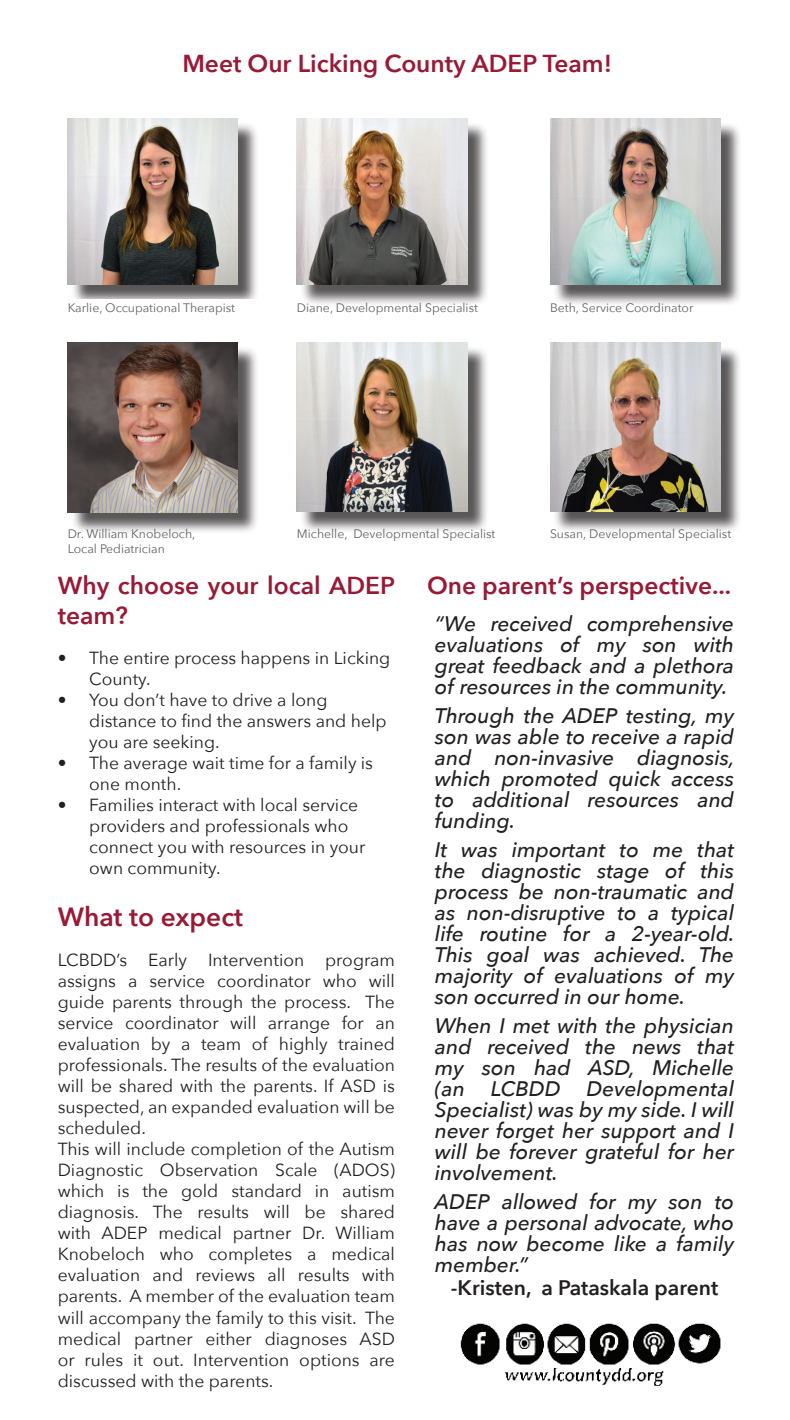
<style>
.page{position:relative;width:790px;height:1420px;background:#fff}
.page>*{position:absolute;margin:0;border:0;box-sizing:border-box;transform-origin:0 0}
.t1{font:600 26.25px "Avenir Next";color:#981a35}
.t2{font:600 24.5px/29.4px "Avenir Next";color:#981a35}
.t3{font:italic 500 21px/21px "Avenir Next";color:#231f20;text-align:justify}
.t4{font:600 21px "Avenir Next";color:#231f20}
.t5{font:17.5px/21px "Avenir Next";color:#231f20}
.t6{font:12.25px "Avenir Next";color:#636366}
</style>
<div class="page">
<div style="left:299px;top:345px;width:189px;height:188px;background:#231f20;opacity:.75"></div>
<img style="left:297px;top:343px;width:170px;height:168px">
<img style="left:460px;top:1323px;width:261px;height:63px">
<div style="left:552px;top:345px;width:189px;height:188px;background:#231f20;opacity:.75"></div>
<img style="left:550px;top:343px;width:169px;height:168px">
<div style="left:552px;top:121px;width:189px;height:185px;background:#231f20;opacity:.75"></div>
<img style="left:550px;top:119px;width:169px;height:165px">
<div style="left:299px;top:121px;width:189px;height:185px;background:#231f20;opacity:.75"></div>
<img style="left:297px;top:119px;width:170px;height:165px">
<div style="left:70px;top:121px;width:189px;height:185px;background:#231f20;opacity:.75"></div>
<img style="left:68px;top:119px;width:170px;height:165px">
<div style="left:68px;top:299px;width:200px;height:27px;background:#fff"></div>
<div style="left:70px;top:345px;width:189px;height:189px;background:#231f20;opacity:.75"></div>
<img style="left:68px;top:343px;width:170px;height:170px">
<h2 class="t2" style="left:182px;top:48px;width:431px">Meet Our Licking County ADEP Team!</h2>
<p class="t6" style="left:68px;top:297px;width:169px">Karlie, Occupational Therapist</p>
<p class="t6" style="left:297px;top:297px;width:182px">Diane, Developmental Specialist</p>
<p class="t6" style="left:549px;top:297px;width:145px">Beth, Service Coordinator</p>
<p class="t6" style="left:68px;top:523px;width:129px">Dr. William Knobeloch,</p>
<p class="t6" style="left:297px;top:523px;width:200px">Michelle, Developmental Specialist</p>
<p class="t6" style="left:549px;top:523px;width:183px">Susan, Developmental Specialist</p>
<p class="t6" style="left:68px;top:538px;width:99px">Local Pediatrician</p>
<h2 class="t2" style="left:58px;top:570px;width:338px">Why choose your local ADEP team?</h2>
<p class="t5" style="left:89px;top:646px;width:302px;text-indent:-32px">• The entire process happens in Licking<br>County.</p>
<p class="t5" style="left:89px;top:688px;width:299px;text-indent:-32px">• You don’t have to drive a long distance to find the answers and help you are seeking.</p>
<p class="t5" style="left:89px;top:751px;width:285px;text-indent:-32px">• The average wait time for a family is one month.</p>
<p class="t5" style="left:89px;top:793px;width:277px;text-indent:-32px">• Families interact with local service providers and professionals who connect you with resources in your own community.</p>
<h1 class="t1" style="left:58px;top:894px;width:187px">What to expect</h1>
<p class="t5" style="left:58px;top:948px;width:338px">LCBDD’s Early Intervention program assigns a service coordinator who will guide parents through the process. The service coordinator will arrange for an evaluation by a team of highly trained professionals. The results of the evaluation will be shared with the parents. If ASD is suspected, an expanded evaluation will be scheduled.<br>This will include completion of the Autism Diagnostic Observation Scale (ADOS) which is the gold standard in autism diagnosis. The results will be shared with ADEP medical partner Dr. William Knobeloch who completes a medical evaluation and reviews all results with parents. A member of the evaluation team will accompany the family to this visit. The medical partner either diagnoses ASD or rules it out. Intervention options are discussed with the parents.</p>
<h2 class="t2" style="left:427px;top:570px;width:305px">One parent’s perspective...</h2>
<p class="t3" style="left:434px;top:612px;width:300px">“We received comprehensive evaluations of my son with great feedback and a plethora of resources in the community.</p>
<p class="t3" style="left:434px;top:704px;width:301px">Through the ADEP testing, my son was able to receive a rapid and non-invasive diagnosis, which promoted quick access to additional resources and funding.</p>
<p class="t3" style="left:434px;top:838px;width:301px">It was important to me that the diagnostic stage of this process be non-traumatic and as non-disruptive to a typical life routine for a 2-year-old.<br>This goal was achieved. The majority of evaluations of my son occurred in our home.</p>
<p class="t3" style="left:434px;top:1014px;width:300px">When I met with the physician and received the news that my son had ASD, Michelle (an LCBDD Developmental Specialist) was by my side. I will never forget her support and I will be forever grateful for her involvement.</p>
<p class="t3" style="left:434px;top:1190px;width:300px">ADEP allowed for my son to have a personal advocate, who has now become like a family member.”</p>
<p class="t4" style="left:450px;top:1269px;width:269px">-Kristen, a Pataskala parent</p>
</div>
